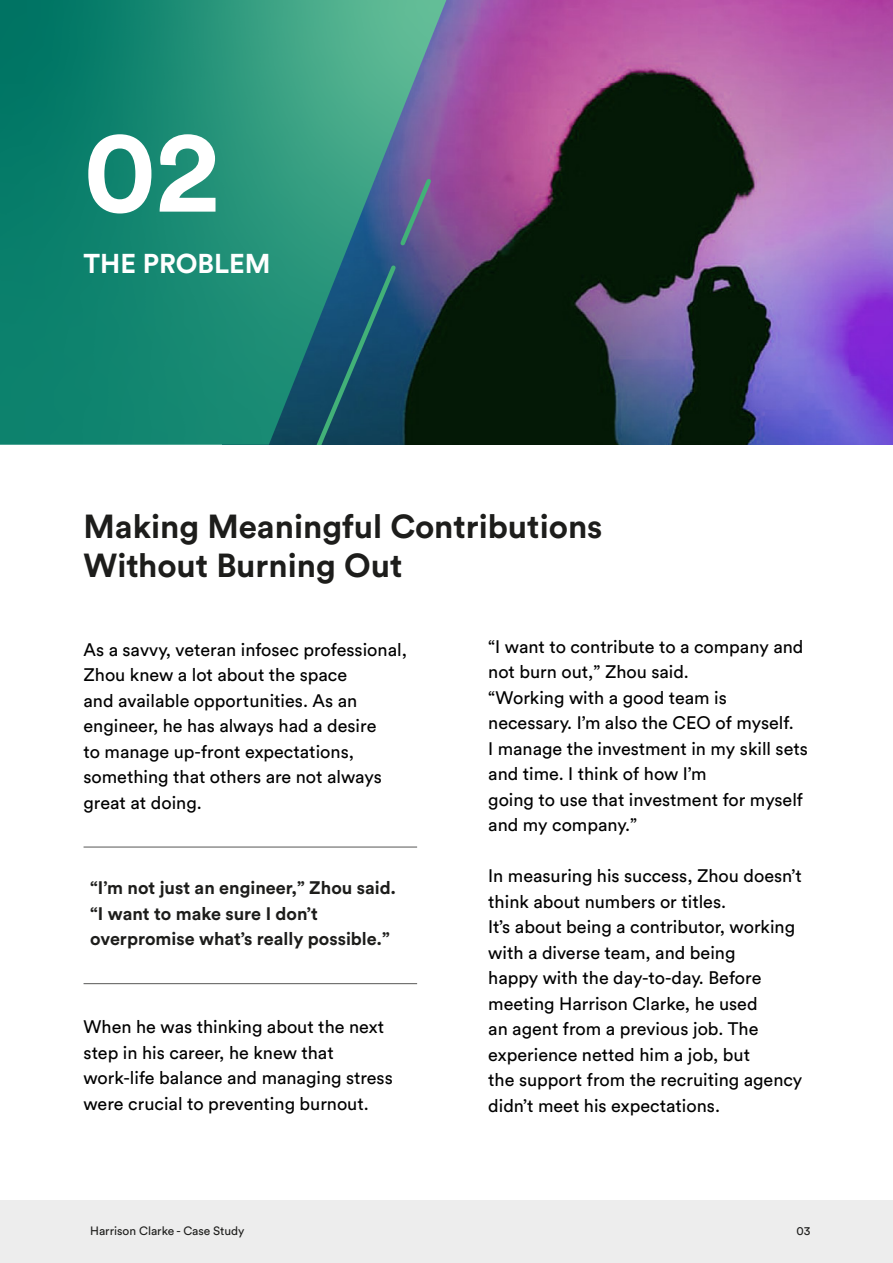
<style>
.page{position:relative;width:893px;height:1263px;background:#fff}
.page>*{position:absolute;margin:0;border:0;box-sizing:border-box;transform-origin:0 0}
.t1{font:700 116.4px "Circular Std";color:#fff}
.t2{font:700 33px/39px "Circular Std";color:#1d1d1b}
.t3{font:700 27px "Circular Std";color:#fff}
.t4{font:18px/25.5px "Circular Std";color:#000}
.t5{font:700 18px/25.5px "Circular Std";color:#1d1d1b}
.t6{font:12px "Circular Std";color:#1d1d1b}
</style>
<div class="page">
<div style="left:0;top:1201px;width:893px;height:62px;background:#ededed"></div>
<hr style="left:84px;top:847px;width:333px;height:1px;background:#575756">
<hr style="left:84px;top:983px;width:333px;height:1px;background:#575756">
<img style="left:446px;top:0;width:447px;height:445px">
<svg style="left:0;top:0;width:446px;height:445px;background:#228575"></svg>
<svg style="left:312px;top:262px;width:87px;height:183px;background:#17546e"></svg>
<svg style="left:397px;top:175px;width:38px;height:74px;background:#676193"></svg>
<h1 class="t1" style="left:84px;top:96px;width:137px">02</h1>
<h3 class="t3" style="left:84px;top:246px;width:189px">THE PROBLEM</h3>
<h2 class="t2" style="left:84px;top:506px;width:520px">Making Meaningful Contributions<br>Without Burning Out</h2>
<p class="t4" style="left:84px;top:636px;width:325px">As a savvy, veteran infosec professional,<br>Zhou knew a lot about the space<br>and available opportunities. As an engineer, he has always had a desire<br>to manage up-front expectations, something that others are not always great at doing.</p>
<p class="t5" style="left:90px;top:875px;width:307px">“I’m not just an engineer,” Zhou said. “I want to make sure I don’t overpromise what’s really possible.”</p>
<p class="t4" style="left:84px;top:1014px;width:311px">When he was thinking about the next step in his career, he knew that work-life balance and managing stress were crucial to preventing burnout.</p>
<p class="t4" style="left:488px;top:633px;width:321px">“I want to contribute to a company and not burn out,” Zhou said.<br>“Working with a good team is necessary. I’m also the CEO of myself.<br>I manage the investment in my skill sets and time. I think of how I’m<br>going to use that investment for myself and my company.”</p>
<p class="t4" style="left:488px;top:863px;width:316px">In measuring his success, Zhou doesn’t think about numbers or titles.<br>It’s about being a contributor, working with a diverse team, and being<br>happy with the day-to-day. Before meeting Harrison Clarke, he used<br>an agent from a previous job. The experience netted him a job, but<br>the support from the recruiting agency didn’t meet his expectations.</p>
<p class="t6" style="left:90px;top:1223px;width:156px">Harrison Clarke - Case Study</p>
<p class="t6" style="left:796px;top:1223px;width:15px">03</p>
</div>
